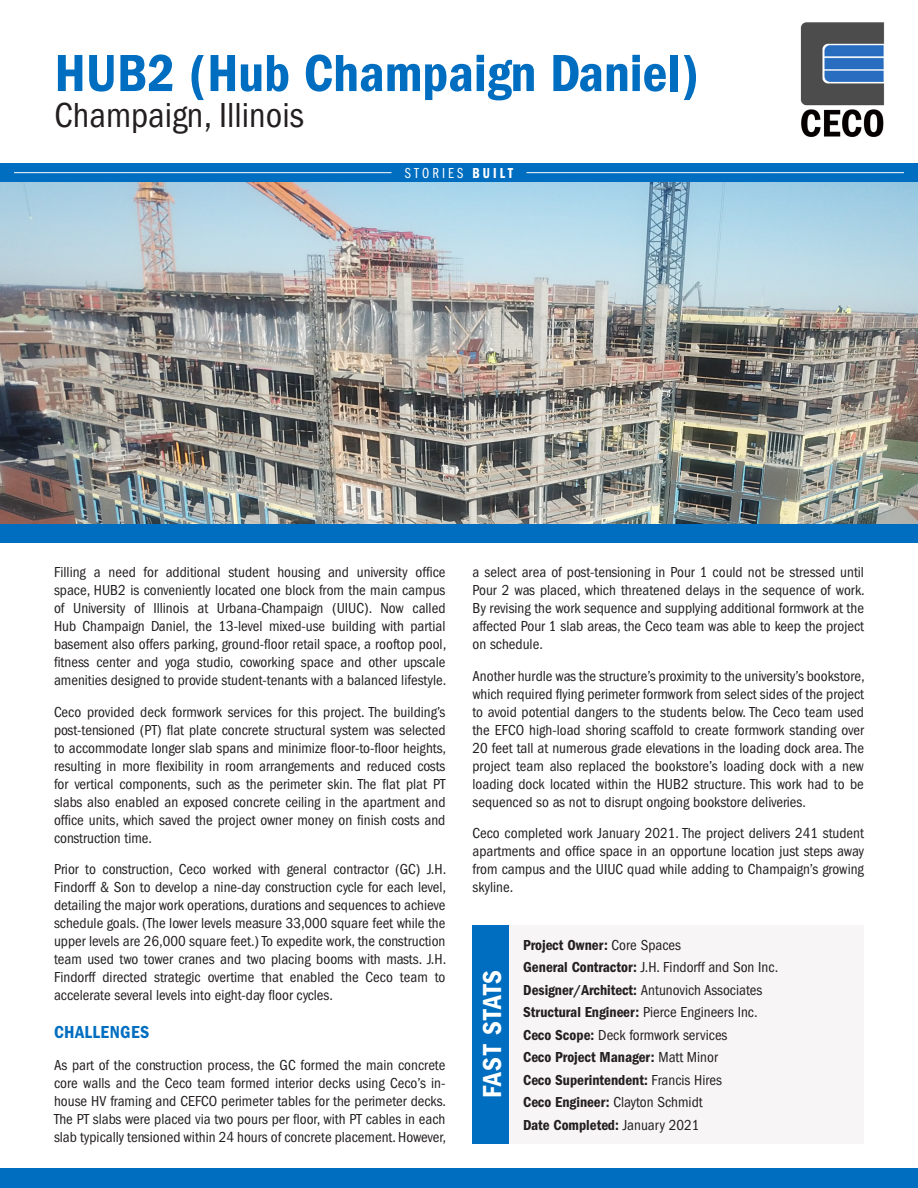
<style>
.page{position:relative;width:918px;height:1188px;background:#fff}
.page>*{position:absolute;margin:0;border:0;box-sizing:border-box;transform-origin:0 0}
.t1{font:54px "Franklin Gothic LT Pro Cn Dm";color:#006ec0}
.t2{font:condensed 36px "Franklin Gothic LT Pro";color:#231f20}
.t3{font:27px "Franklin Gothic LT Pro Cn Dm";color:#fff}
.t4{font:18px "Franklin Gothic LT Pro Cn Dm";letter-spacing:.025em;color:#006ec0}
.t5{font:condensed 15px/18px "Franklin Gothic LT Pro";color:#231f20;text-align:justify}
.t6{font:15px "Franklin Gothic LT Pro Cn Dm";color:#231f20}
.t7{font:15px "Franklin Gothic LT Pro Bk Cm";letter-spacing:.21em;color:#fff}
.s1{font-family:"Franklin Gothic LT Pro Dm Cm"}
.s2{font-family:"Franklin Gothic LT Pro";font-stretch:condensed}
.s3{font-family:"Franklin Gothic LT Pro Cn Dm";font-stretch:normal}
</style>
<div class="page">
<img style="left:800px;top:22px;width:85px;height:115px">
<div style="left:0;top:524px;width:918px;height:19px;background:#006ec0"></div>
<div style="left:0;top:1169px;width:918px;height:19px;background:#006ec0"></div>
<div style="left:0;top:163px;width:918px;height:20px;background:#006ec0"></div>
<hr style="left:14px;top:172px;width:378px;height:1px;background:#fff">
<hr style="left:527px;top:172px;width:377px;height:1px;background:#fff">
<img style="left:0;top:183px;width:918px;height:341px">
<div style="left:472px;top:925px;width:392px;height:218px;background:#f7f5f5"></div>
<div style="left:472px;top:925px;width:37px;height:218px;background:#006ec0"></div>
<p class="t1" style="left:55px;top:42px;width:646px">HUB2 (Hub Champaign Daniel)</p>
<p class="t2" style="left:55px;top:95px;width:251px">Champaign, Illinois</p>
<p class="t7" style="left:405px;top:165px;width:110px">STORIES <span class="s1">BUILT</span></p>
<p class="t5" style="left:54px;top:563px;width:394px">Filling a need for additional student housing and university office space, HUB2 is conveniently located one block from the main campus of University of Illinois at Urbana-Champaign (UIUC). Now called Hub Champaign Daniel, the 13-level mixed-use building with partial basement also offers parking, ground-floor retail space, a rooftop pool, fitness center and yoga studio, coworking space and other upscale amenities designed to provide student-tenants with a balanced lifestyle.</p>
<p class="t5" style="left:54px;top:703px;width:394px">Ceco provided deck formwork services for this project. The building’s post-tensioned (PT) flat plate concrete structural system was selected to accommodate longer slab spans and minimize floor-to-floor heights, resulting in more flexibility in room arrangements and reduced costs for vertical components, such as the perimeter skin. The flat plat PT slabs also enabled an exposed concrete ceiling in the apartment and office units, which saved the project owner money on finish costs and construction time.</p>
<p class="t5" style="left:54px;top:860px;width:394px">Prior to construction, Ceco worked with general contractor (GC) J.H.<br>Findorff &amp; Son to develop a nine-day construction cycle for each level, detailing the major work operations, durations and sequences to achieve schedule goals. (The lower levels measure 33,000 square feet while the upper levels are 26,000 square feet.) To expedite work, the construction team used two tower cranes and two placing booms with masts. J.H.<br>Findorff directed strategic overtime that enabled the Ceco team to accelerate several levels into eight-day floor cycles.</p>
<p class="t4" style="left:54px;top:1022px;width:97px">CHALLENGES</p>
<p class="t5" style="left:54px;top:1056px;width:394px">As part of the construction process, the GC formed the main concrete core walls and the Ceco team formed interior decks using Ceco’s in&shy;house HV framing and CEFCO perimeter tables for the perimeter decks.<br>The PT slabs were placed via two pours per floor, with PT cables in each slab typically tensioned within 24 hours of concrete placement. However,</p>
<p class="t5" style="left:472px;top:563px;width:394px">a select area of post-tensioning in Pour 1 could not be stressed until Pour 2 was placed, which threatened delays in the sequence of work.<br>By revising the work sequence and supplying additional formwork at the affected Pour 1 slab areas, the Ceco team was able to keep the project on schedule.</p>
<p class="t5" style="left:472px;top:667px;width:394px">Another hurdle was the structure’s proximity to the university’s bookstore, which required flying perimeter formwork from select sides of the project to avoid potential dangers to the students below. The Ceco team used the EFCO high-load shoring scaffold to create formwork standing over 20 feet tall at numerous grade elevations in the loading dock area. The project team also replaced the bookstore’s loading dock with a new loading dock located within the HUB2 structure. This work had to be sequenced so as not to disrupt ongoing bookstore deliveries.</p>
<p class="t5" style="left:472px;top:824px;width:393px">Ceco completed work January 2021. The project delivers 241 student apartments and office space in an opportune location just steps away from campus and the UIUC quad while adding to Champaign’s growing skyline.</p>
<p class="t3" style="left:477px;top:1098px;width:129px;rotate:-90deg">FAST STATS</p>
<p class="t6" style="left:523px;top:936px;width:159px">Project Owner: <span class="s2">Core Spaces</span></p>
<p class="t5" style="left:523px;top:958px;width:256px"><span class="s3">General Contractor:</span> J.H. Findorff and Son Inc.</p>
<p class="t5" style="left:523px;top:981px;width:241px"><span class="s3">Designer/Architect:</span> Antunovich Associates</p>
<p class="t6" style="left:523px;top:1004px;width:236px">Structural Engineer: <span class="s2">Pierce Engineers Inc.</span></p>
<p class="t5" style="left:523px;top:1026px;width:206px"><span class="s3">Ceco Scope:</span> Deck formwork services</p>
<p class="t6" style="left:523px;top:1049px;width:196px">Ceco Project Manager: <span class="s2">Matt Minor</span></p>
<p class="t6" style="left:523px;top:1071px;width:200px">Ceco Superintendent: <span class="s2">Francis Hires</span></p>
<p class="t5" style="left:523px;top:1093px;width:181px"><span class="s3">Ceco Engineer:</span> Clayton Schmidt</p>
<p class="t6" style="left:523px;top:1116px;width:178px">Date Completed: <span class="s2">January 2021</span></p>
</div>
